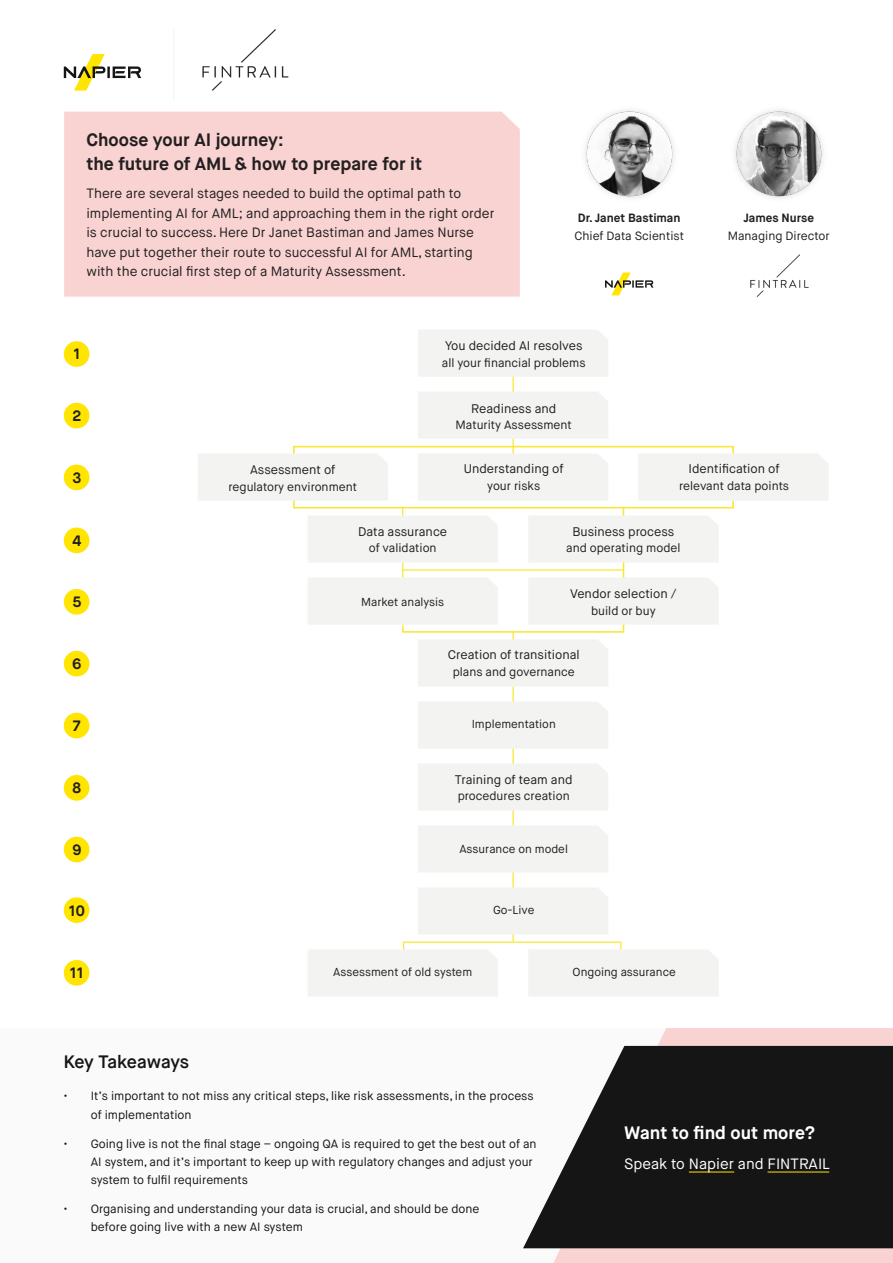
<style>
.page{position:relative;width:893px;height:1263px;background:#fff}
.page>*{position:absolute;margin:0;border:0;box-sizing:border-box;transform-origin:0 0}
.t1{font:700 18px "Maison Neue";color:#231f20}
.Body_copy{font:700 18px "Maison Neue";color:#fff}
.t2{font:600 18px "Maison Neue";letter-spacing:-.015em;color:#151515}
.Body_copy-2{font:15px "Maison Neue";color:#fff}
.Body_copy-3{font:700 15px "Maison Neue";color:#231f20}
.t3{font:13.5px/19.5px "Maison Neue";color:#231f20}
.t4{font:12.6px "Maison Neue";color:#231f20}
.t5{font:12px/18px "Maison Neue";color:#151515}
.t6{font:12px "Maison Neue";color:#231f20}
.t7{font:700 12px "Maison Neue";color:#231f20}
.t8{font:11.55px "Maison Neue";color:#231f20}
</style>
<div class="page">
<div style="left:403px;top:941px;width:218px;height:43px;background:#fff;border:1px solid #f8e72a"></div>
<div style="left:293px;top:446px;width:441px;height:62px;background:#fff;border:2px solid #f8e72a"></div>
<hr style="left:403px;top:569px;width:221px;height:2px;background:#f8e72a">
<hr style="left:513px;top:331px;width:1px;height:170px;background:#f8e72a">
<hr style="left:402px;top:507px;width:1px;height:125px;background:#f8e72a">
<hr style="left:623px;top:507px;width:1px;height:125px;background:#f8e72a">
<hr style="left:513px;top:632px;width:1px;height:309px;background:#f8e72a">
<div style="left:0;top:1028px;width:893px;height:235px;background:#fafafa"></div>
<div style="left:64px;top:112px;width:456px;height:185px;background:#f8d3d2"></div>
<svg style="left:553px;top:1028px;width:340px;height:235px;fill:#f8d3d2"></svg>
<svg style="left:523px;top:1046px;width:370px;height:202px;background:#343434"></svg>
<hr style="left:689px;top:1172px;width:45px;height:1px;background:#ffe500">
<hr style="left:767px;top:1172px;width:62px;height:1px;background:#ffe500">
<img style="left:585px;top:110px;width:89px;height:88px">
<img style="left:735px;top:110px;width:88px;height:88px">
<svg style="left:605px;top:273px;width:48px;height:22px"></svg>
<svg style="left:64px;top:54px;width:77px;height:37px"></svg>
<img style="left:750px;top:254px;width:59px;height:43px">
<img style="left:202px;top:29px;width:87px;height:62px">
<div style="left:418px;top:330px;width:190px;height:47px;background:#f3f3f1"></div>
<div style="left:418px;top:453px;width:190px;height:48px;background:#f3f3f1"></div>
<div style="left:638px;top:453px;width:190px;height:48px;background:#f3f3f1"></div>
<div style="left:198px;top:453px;width:190px;height:48px;background:#f3f3f1"></div>
<div style="left:418px;top:701px;width:190px;height:47px;background:#f3f3f1"></div>
<div style="left:418px;top:825px;width:190px;height:47px;background:#f3f3f1"></div>
<div style="left:418px;top:392px;width:190px;height:47px;background:#f3f3f1"></div>
<div style="left:308px;top:515px;width:190px;height:48px;background:#f3f3f1"></div>
<div style="left:529px;top:515px;width:190px;height:48px;background:#f3f3f1"></div>
<div style="left:308px;top:949px;width:190px;height:47px;background:#f3f3f1"></div>
<div style="left:528px;top:949px;width:191px;height:47px;background:#f3f3f1"></div>
<div style="left:418px;top:639px;width:190px;height:48px;background:#f3f3f1"></div>
<div style="left:418px;top:763px;width:190px;height:47px;background:#f3f3f1"></div>
<div style="left:418px;top:887px;width:190px;height:47px;background:#f3f3f1"></div>
<svg style="left:308px;top:577px;width:411px;height:56px"></svg>
<div style="left:64px;top:341px;width:25px;height:26px;background:#ffe500;border-radius:50%"></div>
<div style="left:64px;top:403px;width:25px;height:25px;background:#ffe500;border-radius:50%"></div>
<div style="left:64px;top:465px;width:25px;height:25px;background:#ffe500;border-radius:50%"></div>
<div style="left:64px;top:527px;width:25px;height:26px;background:#ffe500;border-radius:50%"></div>
<div style="left:64px;top:589px;width:25px;height:26px;background:#ffe500;border-radius:50%"></div>
<div style="left:64px;top:775px;width:25px;height:26px;background:#ffe500;border-radius:50%"></div>
<div style="left:64px;top:651px;width:25px;height:25px;background:#ffe500;border-radius:50%"></div>
<div style="left:64px;top:837px;width:25px;height:25px;background:#ffe500;border-radius:50%"></div>
<div style="left:64px;top:713px;width:25px;height:25px;background:#ffe500;border-radius:50%"></div>
<div style="left:64px;top:897px;width:25px;height:26px;background:#ffe500;border-radius:50%"></div>
<div style="left:64px;top:960px;width:25px;height:26px;background:#ffe500;border-radius:50%"></div>
<hr style="left:173px;top:29px;width:1px;height:71px;background:#f3f3f1">
<p class="t1" style="left:86px;top:128px;width:199px">Choose your AI journey:</p>
<p class="t1" style="left:86px;top:152px;width:337px">the future of AML &amp; how to prepare for it</p>
<p class="t3" style="left:86px;top:184px;width:410px">There are several stages needed to build the optimal path to implementing AI for AML; and approaching them in the right order is crucial to success. Here Dr Janet Bastiman and James Nurse have put together their route to successful AI for AML, starting with the crucial first step of a Maturity Assessment.</p>
<p class="t7" style="left:578px;top:210px;width:104px">Dr. Janet Bastiman</p>
<p class="t6" style="left:574px;top:228px;width:111px">Chief Data Scientist</p>
<p class="t7" style="left:743px;top:210px;width:72px">James Nurse</p>
<p class="t6" style="left:728px;top:228px;width:104px">Managing Director</p>
<p class="Body_copy-3" style="left:73px;top:345px;width:9px">1</p>
<p class="Body_copy-3" style="left:73px;top:406px;width:10px">2</p>
<p class="Body_copy-3" style="left:72px;top:468px;width:10px">3</p>
<p class="Body_copy-3" style="left:72px;top:531px;width:10px">4</p>
<p class="Body_copy-3" style="left:72px;top:592px;width:10px">5</p>
<p class="Body_copy-3" style="left:72px;top:654px;width:11px">6</p>
<p class="Body_copy-3" style="left:73px;top:716px;width:9px">7</p>
<p class="Body_copy-3" style="left:73px;top:778px;width:10px">8</p>
<p class="Body_copy-3" style="left:72px;top:840px;width:11px">9</p>
<p class="Body_copy-3" style="left:69px;top:901px;width:18px">10</p>
<p class="Body_copy-3" style="left:70px;top:963px;width:16px">11</p>
<p class="t4" style="left:445px;top:338px;width:139px">You decided AI resolves</p>
<p class="t6" style="left:442px;top:355px;width:145px">all your financial problems</p>
<p class="t4" style="left:471px;top:400px;width:87px">Readiness and</p>
<p class="t6" style="left:455px;top:417px;width:118px">Maturity Assessment</p>
<p class="t4" style="left:464px;top:461px;width:101px">Understanding of</p>
<p class="t6" style="left:487px;top:478px;width:55px">your risks</p>
<p class="t4" style="left:358px;top:523px;width:91px">Data assurance</p>
<p class="t6" style="left:369px;top:540px;width:69px">of validation</p>
<p class="t4" style="left:688px;top:461px;width:93px">Identification of</p>
<p class="t6" style="left:679px;top:478px;width:112px">relevant data points</p>
<p class="t4" style="left:250px;top:462px;width:87px">Assessment of</p>
<p class="t6" style="left:228px;top:479px;width:130px">regulatory environment</p>
<p class="t4" style="left:572px;top:523px;width:103px">Business process</p>
<p class="t6" style="left:566px;top:540px;width:116px">and operating model</p>
<p class="t4" style="left:570px;top:586px;width:108px">Vendor selection /</p>
<p class="t6" style="left:591px;top:603px;width:66px">build or buy</p>
<p class="t4" style="left:448px;top:647px;width:133px">Creation of transitional</p>
<p class="t6" style="left:453px;top:664px;width:124px">plans and governance</p>
<p class="t8" style="left:361px;top:595px;width:85px">Market analysis</p>
<p class="t8" style="left:472px;top:716px;width:86px">Implementation</p>
<p class="t4" style="left:455px;top:771px;width:119px">Training of team and</p>
<p class="t6" style="left:458px;top:788px;width:113px">procedures creation</p>
<p class="t8" style="left:459px;top:842px;width:110px">Assurance on model</p>
<p class="t8" style="left:493px;top:903px;width:43px">Go-Live</p>
<p class="t8" style="left:333px;top:965px;width:140px">Assessment of old system</p>
<p class="t8" style="left:573px;top:965px;width:105px">Ongoing assurance</p>
<h4 class="t2" style="left:64px;top:1050px;width:127px">Key Takeaways</h4>
<p class="t5" style="left:91px;top:1087px;width:444px;text-indent:-27px">• It’s important to not miss any critical steps, like risk assessments, in the process of implementation</p>
<p class="t5" style="left:91px;top:1134px;width:447px;text-indent:-27px">• Going live is not the final stage – ongoing QA is required to get the best out of an<br>AI system, and it’s important to keep up with regulatory changes and adjust your system to fulfil requirements</p>
<p class="t5" style="left:91px;top:1199px;width:390px;text-indent:-27px">• Organising and understanding your data is crucial, and should be done before going live with a new AI system</p>
<p class="Body_copy" style="left:624px;top:1121px;width:192px">Want to find out more?</p>
<p class="Body_copy-2" style="left:624px;top:1154px;width:207px">Speak to Napier and FINTRAIL</p>
</div>
